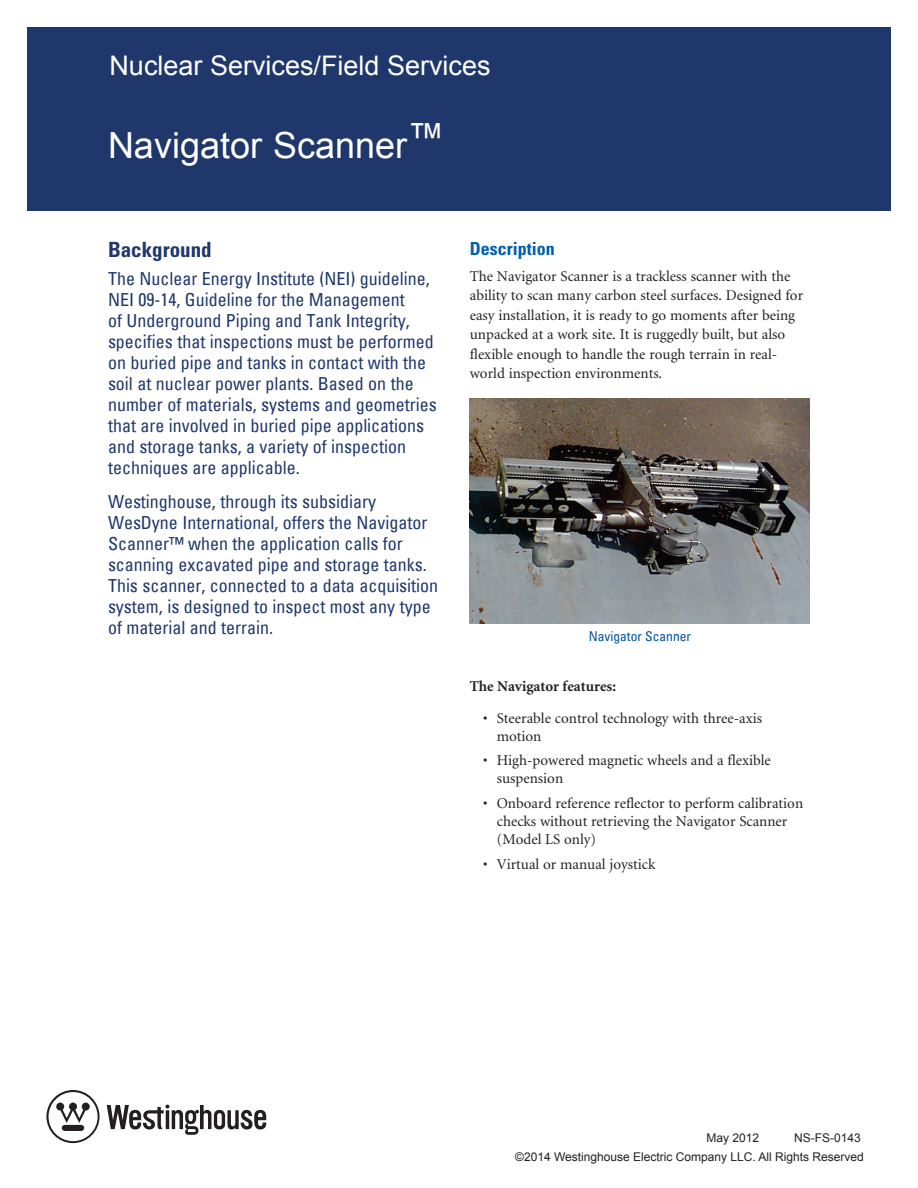
<style>
.page{position:relative;width:918px;height:1188px;background:#fff}
.page>*{position:absolute;margin:0;border:0;box-sizing:border-box;transform-origin:0 0}
.FLY_SHEET_TITLE{font:36px "Arial";color:#fff}
.DIVISION_TITLE{font:27px "Arial";color:#fff}
.GREEN_TITLE{font:700 condensed 21px "Univers LT Std";color:#1f376b}
.GREEN_BODY_COPY{font:condensed 18px/21px "Univers";color:#1f376b}
.BLUE_TITLES{font:700 condensed 18px "Univers LT Std";color:#015dad}
.BODY_COPY{font:15px/19.5px "Minion";color:#231f20}
.BODY_COPY_BOLD{font:700 15px "Minion";color:#231f20}
.t1{font:condensed 13.5px "Univers LT";color:#01529a}
.Flysheet_Number{font:12px "Arial";color:#231f20}
</style>
<div class="page">
<div style="left:27px;top:27px;width:864px;height:184px;background:#1f376b"></div>
<svg style="left:46px;top:1090px;width:54px;height:53px"></svg>
<svg style="left:107px;top:1105px;width:159px;height:30px"></svg>
<img style="left:470px;top:398px;width:340px;height:226px">
<p class="DIVISION_TITLE" style="left:110px;top:48px;width:383px">Nuclear Services/Field Services</p>
<p class="FLY_SHEET_TITLE" style="left:108px;top:122px;width:338px">Navigator Scanner<sup>™</sup></p>
<p class="GREEN_TITLE" style="left:108px;top:237px;width:105px">Background</p>
<p class="GREEN_BODY_COPY" style="left:108px;top:267px;width:330px">The Nuclear Energy Institute (NEI) guideline, NEI 09-14, Guideline for the Management<br>of Underground Piping and Tank Integrity, specifies that inspections must be performed on buried pipe and tanks in contact with the soil at nuclear power plants. Based on the number of materials, systems and geometries that are involved in buried pipe applications and storage tanks, a variety of inspection techniques are applicable.</p>
<p class="GREEN_BODY_COPY" style="left:108px;top:491px;width:332px">Westinghouse, through its subsidiary WesDyne International, offers the Navigator Scanner™ when the application calls for scanning excavated pipe and storage tanks.<br>This scanner, connected to a data acquisition system, is designed to inspect most any type of material and terrain.</p>
<p class="BLUE_TITLES" style="left:470px;top:237px;width:86px">Description</p>
<p class="BODY_COPY" style="left:470px;top:267px;width:335px">The Navigator Scanner is a trackless scanner with the ability to scan many carbon steel surfaces. Designed for easy installation, it is ready to go moments after being unpacked at a work site. It is ruggedly built, but also flexible enough to handle the rough terrain in real&shy;world inspection environments.</p>
<p class="t1" style="left:589px;top:628px;width:104px">Navigator Scanner</p>
<p class="BODY_COPY_BOLD" style="left:470px;top:679px;width:148px">The Navigator features:</p>
<p class="BODY_COPY" style="left:497px;top:709px;width:267px;line-height:18px;text-indent:-14px">• Steerable control technology with three-axis motion</p>
<p class="BODY_COPY" style="left:497px;top:752px;width:276px;line-height:18px;text-indent:-14px">• High-powered magnetic wheels and a flexible suspension</p>
<p class="BODY_COPY" style="left:497px;top:795px;width:308px;line-height:18px;text-indent:-14px">• Onboard reference reflector to perform calibration checks without retrieving the Navigator Scanner (Model LS only)</p>
<p class="BODY_COPY" style="left:483px;top:855px;width:174px">• Virtual or manual joystick</p>
<p class="Flysheet_Number" style="left:706px;top:1130px;width:54px">May 2012</p>
<p class="Flysheet_Number" style="left:794px;top:1130px;width:68px">NS-FS-0143</p>
<p class="Flysheet_Number" style="left:515px;top:1149px;width:350px">©2014 Westinghouse Electric Company LLC. All Rights Reserved</p>
</div>
